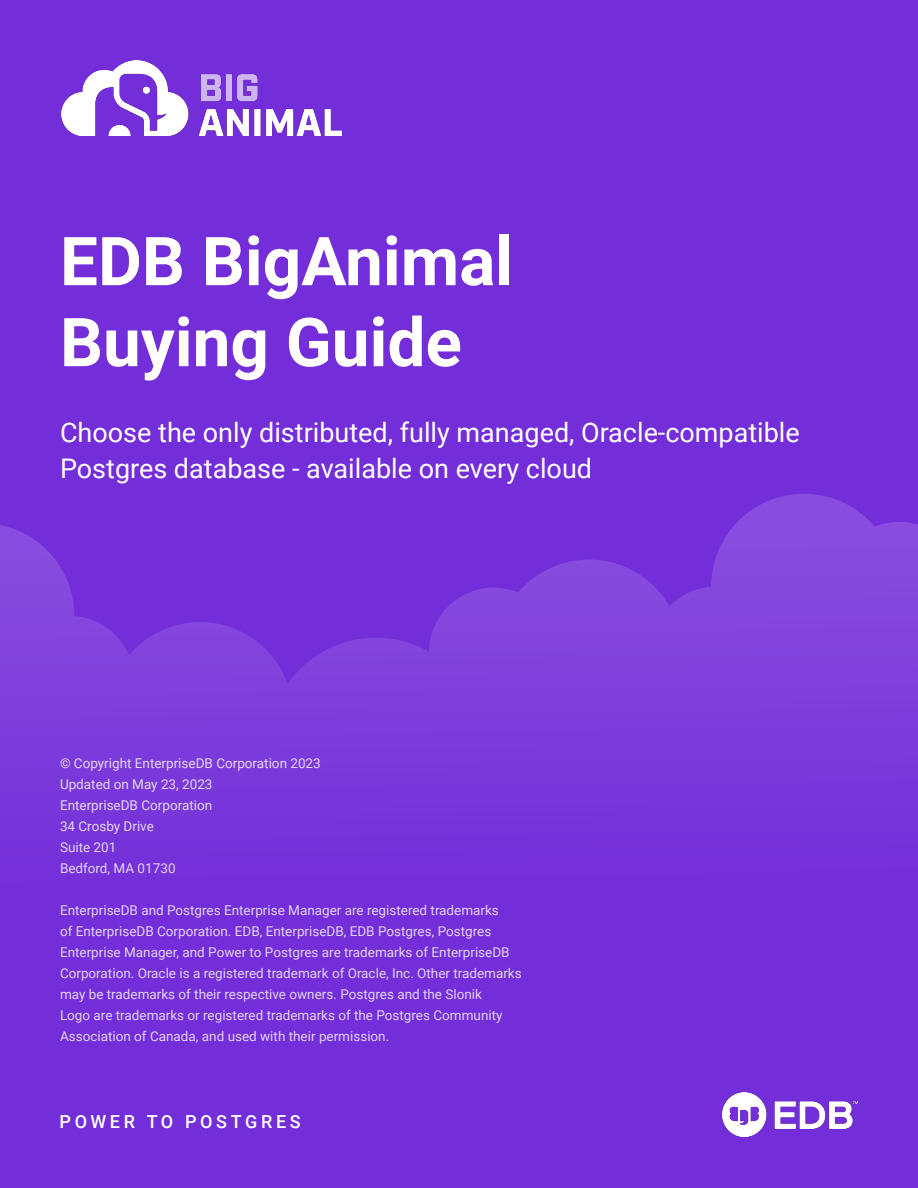
<style>
.page{position:relative;width:918px;height:1188px;background:#732dd9}
.page>*{position:absolute;margin:0;border:0;box-sizing:border-box;transform-origin:0 0}
.ParaStyle09-Leading_36_7_pts__Align_Left{font:700 67.5px/81px "Roboto";color:#fff}
.ParaStyle09-Leading_36_7_pts__Align_Left-2{font:27px/36px "Roboto";color:#fff}
.ParaStyle01-Leading_Auto__Align_Left{font:500 18px "Roboto";letter-spacing:.205em;color:#fff}
.t1{font:13.5px/21px "Roboto";color:#fff}
</style>
<div class="page">
<svg style="left:0;top:494px;width:918px;height:289px"></svg>
<img style="left:61px;top:60px;width:280px;height:75px">
<img style="left:722px;top:1092px;width:136px;height:44px">
<p class="ParaStyle09-Leading_36_7_pts__Align_Left" style="left:60px;top:218px;width:455px">EDB BigAnimal<br>Buying Guide</p>
<p class="ParaStyle09-Leading_36_7_pts__Align_Left-2" style="left:60px;top:413px;width:741px">Choose the only distributed, fully managed, Oracle-compatible<br>Postgres database - available on every cloud</p>
<p class="t1" style="left:60px;top:752px;width:262px">© Copyright EnterpriseDB Corporation 2023<br>Updated on May 23, 2023<br>EnterpriseDB Corporation<br>34 Crosby Drive<br>Suite 201<br>Bedford, MA 01730</p>
<p class="t1" style="left:60px;top:899px;width:463px">EnterpriseDB and Postgres Enterprise Manager are registered trademarks<br>of EnterpriseDB Corporation. EDB, EnterpriseDB, EDB Postgres, Postgres Enterprise Manager, and Power to Postgres are trademarks of EnterpriseDB Corporation. Oracle is a registered trademark of Oracle, Inc. Other trademarks may be trademarks of their respective owners. Postgres and the Slonik<br>Logo are trademarks or registered trademarks of the Postgres Community Association of Canada, and used with their permission.</p>
<p class="ParaStyle01-Leading_Auto__Align_Left" style="left:60px;top:1109px;width:243px">POWER TO POSTGRES</p>
</div>
